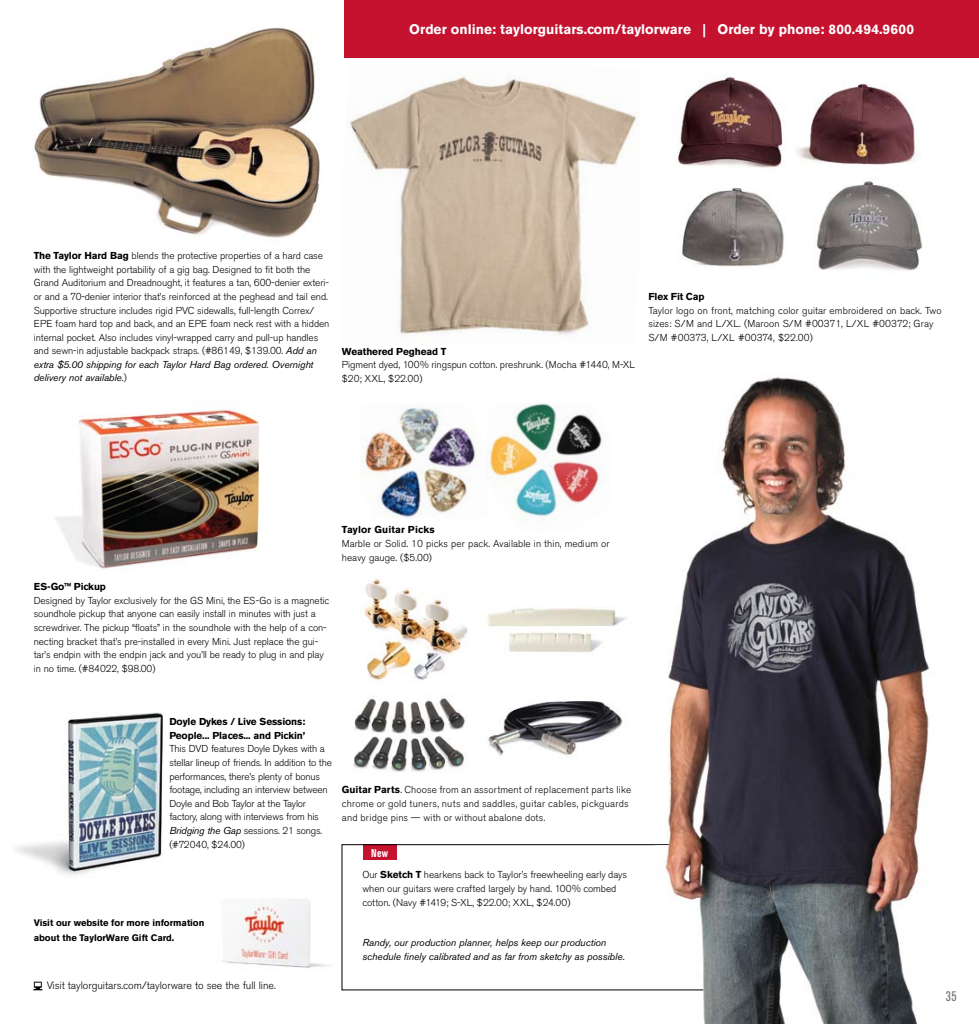
<style>
.page{position:relative;width:979px;height:1024px;background:#fff}
.page>*{position:absolute;margin:0;border:0;box-sizing:border-box;transform-origin:0 0}
.t1{font:700 13.75px "Akzidenz Grotesk BE";color:#fff}
.t2{font:condensed 13.75px "Akzidenz Grotesk BE";color:#77787b}
.t3{font:700 condensed 11.25px "Akzidenz Grotesk BE";color:#fff}
.t4{font:300 10.62px "Akzidenz Grotesk BE";letter-spacing:-.005em;color:#000}
.t5{font:300 10px/13.6px "Akzidenz Grotesk BE";letter-spacing:-.01em;color:#000}
.t6{font:300 10px/13.6px "Akzidenz Grotesk BE";letter-spacing:.02em;color:#000}
.t7{font:300 10px/13.6px "Akzidenz Grotesk BE";letter-spacing:.01em;color:#000}
.t8{font:italic 10px/13.6px "Akzidenz Grotesk BE";letter-spacing:-.005em;color:#000}
.t9{font:700 10px/13.6px "Akzidenz Grotesk BE";letter-spacing:-.01em;color:#000}
.t10{font:700 10px "Akzidenz Grotesk BE";letter-spacing:.015em;color:#000}
.t11{font:700 9.38px/15px "Akzidenz Grotesk BE";letter-spacing:-.005em;color:#000}
.s1{font-size:13.12px}
.s2{font-weight:700}
.s3{font-weight:400;font-style:italic}
.s4{font-size:10px}
</style>
<div class="page">
<div style="left:363px;top:844px;width:34px;height:16px;background:#c4122f"></div>
<div style="left:342px;top:844px;width:443px;height:146px;border:1px solid #000"></div>
<img style="left:655px;top:377px;width:274px;height:647px">
<img style="left:16px;top:713px;width:148px;height:163px">
<img style="left:34px;top:27px;width:286px;height:211px">
<img style="left:797px;top:84px;width:118px;height:81px">
<img style="left:682px;top:188px;width:102px;height:79px">
<img style="left:677px;top:77px;width:108px;height:91px">
<img style="left:816px;top:181px;width:107px;height:90px">
<img style="left:349px;top:74px;width:287px;height:261px">
<svg style="left:33px;top:981px;width:10px;height:10px"></svg>
<img style="left:222px;top:899px;width:108px;height:69px">
<div style="left:344px;top:0;width:635px;height:57px;background:#c4122f"></div>
<img style="left:364px;top:578px;width:104px;height:103px">
<img style="left:353px;top:696px;width:112px;height:77px">
<img style="left:488px;top:701px;width:135px;height:56px">
<img style="left:487px;top:608px;width:139px;height:45px">
<img style="left:362px;top:405px;width:114px;height:113px">
<img style="left:489px;top:403px;width:114px;height:117px">
<img style="left:56px;top:409px;width:204px;height:160px">
<h1 class="t1" style="left:409px;top:21px;width:506px">Order online: taylorguitars.com/taylorware <span class="s1">|</span> Order by phone: 800.494.9600</h1>
<p class="t5" style="left:34px;top:249px;width:297px"><span class="s2">The Taylor Hard Bag</span> blends the protective properties of a hard case with the lightweight portability of a gig bag. Designed to fit both the Grand Auditorium and Dreadnought, it features a tan, 600-denier exteri&shy;or and a 70-denier interior that’s reinforced at the peghead and tail end.<br>Supportive structure includes rigid PVC sidewalls, full-length Correx/ EPE foam hard top and back, and an EPE foam neck rest with a hidden internal pocket. Also includes vinyl-wrapped carry and pull-up handles and sewn-in adjustable backpack straps. (#86149, $139.00. <span class="s3">Add an extra $5.00 shipping for each Taylor Hard Bag ordered. Overnight delivery not available.</span>)</p>
<p class="t9" style="left:342px;top:344px;width:106px">Weathered Peghead T</p>
<p class="t5" style="left:342px;top:358px;width:295px">Pigment dyed, 100% ringspun cotton. preshrunk. (Mocha #1440, M-XL $20; XXL, $22.00)</p>
<p class="t9" style="left:648px;top:290px;width:58px">Flex Fit Cap</p>
<p class="t7" style="left:648px;top:304px;width:295px">Taylor logo on front, matching color guitar embroidered on back. Two sizes: S/M and L/XL. (Maroon S/M #00371, L/XL #00372; Gray<br>S/M #00373, L/XL #00374, $22.00)</p>
<p class="t9" style="left:34px;top:580px;width:74px">ES-Go™ Pickup</p>
<p class="t5" style="left:34px;top:594px;width:297px">Designed by Taylor exclusively for the GS Mini, the ES-Go is a magnetic soundhole pickup that anyone can easily install in minutes with just a screwdriver. The pickup “floats” in the soundhole with the help of a con&shy;necting bracket that’s pre-installed in every Mini. Just replace the gui&shy;tar’s endpin with the endpin jack and you’ll be ready to plug in and play in no time. (#84022, $98.00)</p>
<p class="t10" style="left:342px;top:524px;width:95px">Taylor Guitar Picks</p>
<p class="t5" style="left:342px;top:537px;width:269px">Marble or Solid. 10 picks per pack. Available in thin, medium or heavy gauge. ($5.00)</p>
<p class="t9" style="left:169px;top:715px;width:137px">Doyle Dykes / Live Sessions:<br>People... Places... and Pickin’</p>
<p class="t5" style="left:169px;top:742px;width:164px">This DVD features Doyle Dykes with a stellar lineup of friends. In addition to the performances, there’s plenty of bonus footage, including an interview between Doyle and Bob Taylor at the Taylor factory, along with interviews from his <span class="s3">Bridging the Gap</span> sessions. 21 songs. (#72040, $24.00)</p>
<p class="t11" style="left:34px;top:915px;width:172px">Visit our website for more information about the TaylorWare Gift Card<span class="s4">.</span></p>
<p class="t4" style="left:47px;top:979px;width:231px">Visit taylorguitars.com/taylorware to see the full line.</p>
<p class="t6" style="left:342px;top:783px;width:291px"><span class="s2">Guitar Parts</span>. Choose from an assortment of replacement parts like chrome or gold tuners, nuts and saddles, guitar cables, pickguards and bridge pins — with or without abalone dots.</p>
<p class="t3" style="left:371px;top:846px;width:18px">New</p>
<p class="t5" style="left:362px;top:868px;width:266px">Our <span class="s2">Sketch T</span> hearkens back to Taylor’s freewheeling early days when our guitars were crafted largely by hand. 100% combed cotton. (Navy #1419; S-XL, $22.00; XXL, $24.00)</p>
<p class="t8" style="left:362px;top:936px;width:264px">Randy, our production planner, helps keep our production schedule finely calibrated and as far from sketchy as possible.</p>
<h1 class="t2" style="left:946px;top:988px;width:12px">35</h1>
</div>
